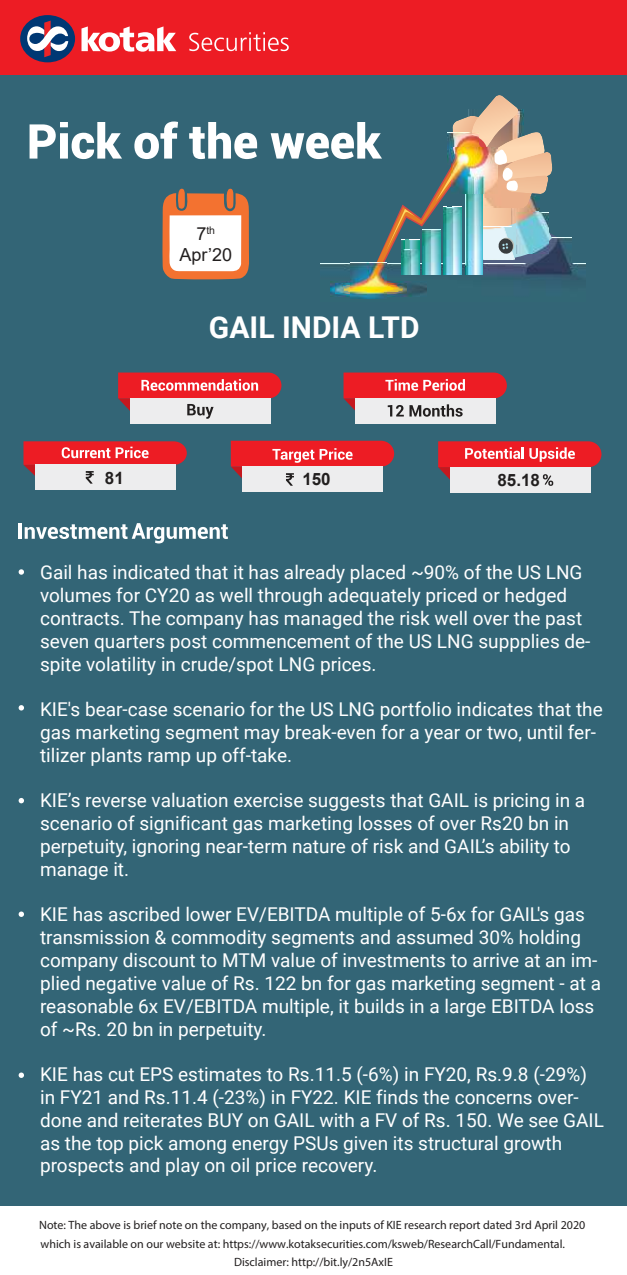
<style>
.page{position:relative;width:627px;height:1275px;background:#fff}
.page>*{position:absolute;margin:0;border:0;box-sizing:border-box;transform-origin:0 0}
.t1{font:700 30px "Roboto";color:#fff}
.t2{font:19px/22.8px "Roboto";color:#fff}
.t3{font:18px "Arial";color:#221f1f}
.t4{font:700 17px "Arial";color:#221f1f}
.t5{font:12px/18.9px "Myriad Pro";color:#221f1f}
.t6{font:10.5px "Arial";color:#221f1f}
.s1{font-size:18px}
</style>
<div class="page">
<div style="left:0;top:0;width:627px;height:75px;background:#ed1c24"></div>
<div style="left:20px;top:15px;width:55px;height:47px;background:#003874;border-radius:50%"></div>
<svg style="left:27px;top:21px;width:41px;height:36px"></svg>
<svg style="left:81px;top:26px;width:95px;height:26px"></svg>
<svg style="left:189px;top:32px;width:100px;height:19px"></svg>
<div style="left:0;top:75px;width:627px;height:1199px;background:#336576"></div>
<hr style="left:19px;top:523px;width:3px;height:16px;background:#fff">
<svg style="left:25px;top:523px;width:203px;height:20px"></svg>
<svg style="left:19px;top:569px;width:5px;height:5px"></svg>
<svg style="left:19px;top:705px;width:5px;height:5px"></svg>
<svg style="left:19px;top:911px;width:5px;height:6px"></svg>
<svg style="left:19px;top:798px;width:5px;height:5px"></svg>
<svg style="left:19px;top:1072px;width:5px;height:5px"></svg>
<div style="left:0;top:1206px;width:626px;height:68px;background:#fff"></div>
<svg style="left:30px;top:122px;width:92px;height:37px"></svg>
<svg style="left:134px;top:121px;width:44px;height:38px"></svg>
<svg style="left:189px;top:122px;width:68px;height:37px"></svg>
<svg style="left:162px;top:188px;width:87px;height:92px;background:#e3b69e"></svg>
<div style="left:130px;top:398px;width:140px;height:26px;background:#ededee"></div>
<svg style="left:118px;top:372px;width:163px;height:47px"></svg>
<div style="left:355px;top:398px;width:140px;height:26px;background:#ededee"></div>
<svg style="left:343px;top:372px;width:164px;height:44px"></svg>
<div style="left:36px;top:464px;width:140px;height:26px;background:#ededee"></div>
<svg style="left:23px;top:441px;width:164px;height:42px"></svg>
<div style="left:450px;top:467px;width:140px;height:26px;background:#ededee"></div>
<svg style="left:438px;top:441px;width:163px;height:45px"></svg>
<div style="left:242px;top:466px;width:140px;height:26px;background:#ededee"></div>
<svg style="left:231px;top:441px;width:163px;height:45px"></svg>
<img style="left:483px;top:208px;width:28px;height:3px">
<img style="left:511px;top:195px;width:28px;height:16px">
<img style="left:523px;top:110px;width:10px;height:98px">
<img style="left:483px;top:109px;width:40px;height:99px">
<img style="left:456px;top:117px;width:11px;height:16px">
<img style="left:518px;top:132px;width:27px;height:20px">
<img style="left:467px;top:95px;width:51px;height:54px">
<img style="left:518px;top:152px;width:34px;height:28px">
<img style="left:507px;top:175px;width:41px;height:19px">
<img style="left:350px;top:264px;width:235px;height:35px">
<svg style="left:455px;top:136px;width:32px;height:32px"></svg>
<svg style="left:456px;top:137px;width:29px;height:30px"></svg>
<img style="left:330px;top:294px;width:96px;height:3px">
<svg style="left:270px;top:122px;width:196px;height:172px"></svg>
<svg style="left:404px;top:239px;width:6px;height:11px"></svg>
<img style="left:401px;top:239px;width:3px;height:11px">
<img style="left:410px;top:239px;width:9px;height:11px">
<img style="left:401px;top:250px;width:18px;height:24px">
<img style="left:422px;top:229px;width:18px;height:45px">
<img style="left:444px;top:207px;width:17px;height:67px">
<img style="left:465px;top:193px;width:18px;height:81px">
<img style="left:335px;top:284px;width:71px;height:9px">
<img style="left:344px;top:285px;width:58px;height:7px">
<svg style="left:350px;top:286px;width:44px;height:6px"></svg>
<img style="left:351px;top:262px;width:36px;height:36px">
<img style="left:447px;top:133px;width:31px;height:31px">
<img style="left:452px;top:147px;width:45px;height:46px">
<img style="left:481px;top:211px;width:90px;height:63px">
<svg style="left:494px;top:149px;width:24px;height:42px"></svg>
<p class="t6" style="left:196px;top:227px;width:20px"><span class="s1">7</span>th</p>
<p class="t3" style="left:179px;top:248px;width:54px">Apr’20</p>
<h1 class="t1" style="left:209px;top:310px;width:212px">GAIL INDIA LTD</h1>
<p class="t4" style="left:105px;top:468px;width:20px">81</p>
<p class="t4" style="left:302px;top:469px;width:30px">150</p>
<p class="t4" style="left:497px;top:470px;width:44px">85.18</p>
<p class="t2" style="left:40px;top:562px;width:552px">Gail has indicated that it has already placed ~90% of the US LNG volumes for CY20 as well through adequately priced or hedged contracts. The company has managed the risk well over the past seven quarters post commencement of the US LNG suppplies de&shy;spite volatility in crude/spot LNG prices.</p>
<p class="t2" style="left:40px;top:699px;width:564px">KIE's bear-case scenario for the US LNG portfolio indicates that the gas marketing segment may break-even for a year or two, until fer&shy;tilizer plants ramp up off-take.</p>
<p class="t2" style="left:40px;top:790px;width:546px">KIE’s reverse valuation exercise suggests that GAIL is pricing in a scenario of significant gas marketing losses of over Rs20 bn in perpetuity, ignoring near-term nature of risk and GAIL’s ability to manage it.</p>
<p class="t2" style="left:40px;top:904px;width:562px">KIE has ascribed lower EV/EBITDA multiple of 5-6x for GAIL's gas transmission &amp; commodity segments and assumed 30% holding company discount to MTM value of investments to arrive at an im&shy;plied negative value of Rs. 122 bn for gas marketing segment - at a reasonable 6x EV/EBITDA multiple, it builds in a large EBITDA loss of ~Rs. 20 bn in perpetuity.</p>
<p class="t2" style="left:40px;top:1064px;width:565px">KIE has cut EPS estimates to Rs.11.5 (-6%) in FY20, Rs.9.8 (-29%) in FY21 and Rs.11.4 (-23%) in FY22. KIE finds the concerns over&shy;done and reiterates BUY on GAIL with a FV of Rs. 150. We see GAIL as the top pick among energy PSUs given its structural growth prospects and play on oil price recovery.</p>
<p class="t5" style="left:39px;top:1216px;width:547px">Note: The above is brief note on the company, based on the inputs of KIE research report dated 3rd April 2020 which is available on our website at: https://www.kotaksecurities.com/ksweb/ResearchCall/Fundamental.</p>
<p class="t5" style="left:234px;top:1253px;width:160px">Disclaimer: http://bit.ly/2n5AxIE</p>
</div>
